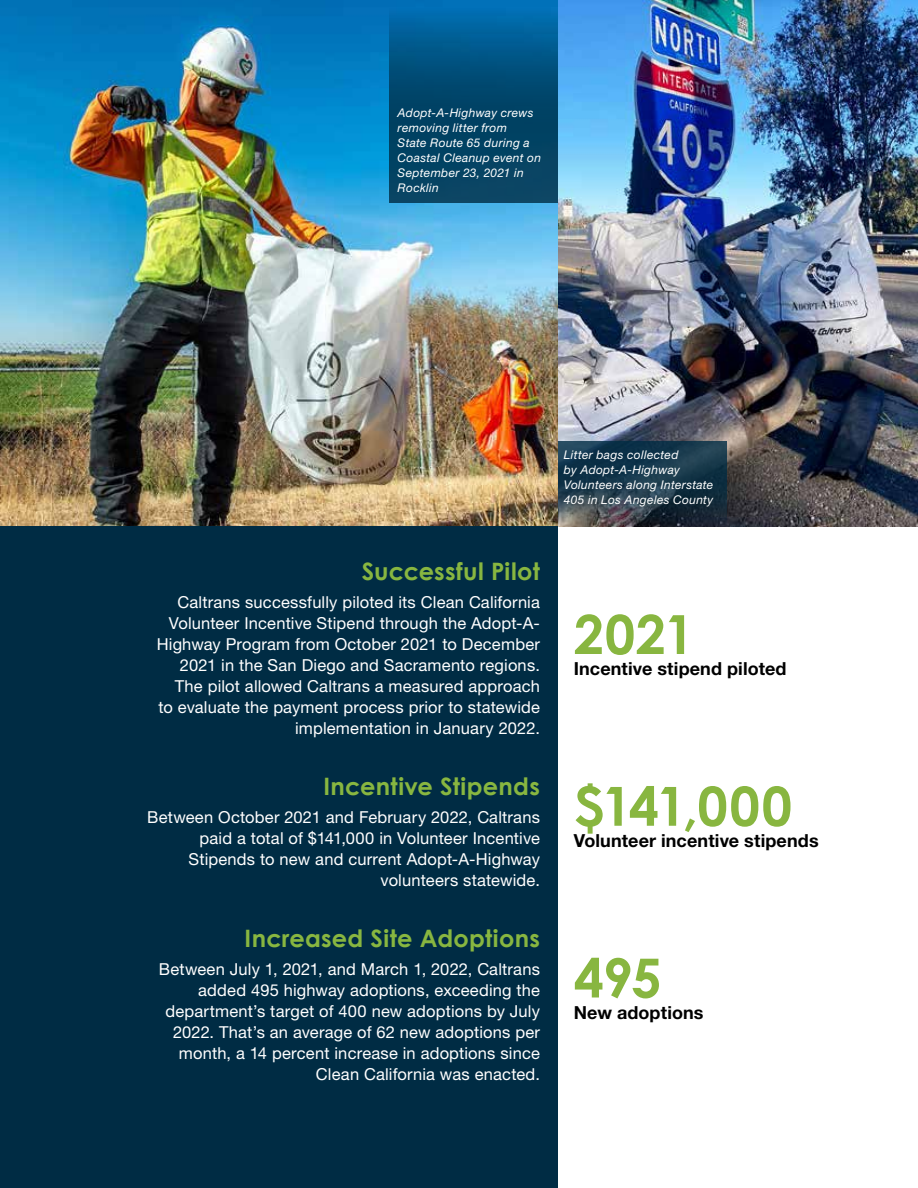
<style>
.page{position:relative;width:918px;height:1188px;background:#fff}
.page>*{position:absolute;margin:0;border:0;box-sizing:border-box;transform-origin:0 0}
.t1{font:700 54px "Century Gothic";letter-spacing:-.02em;color:#88b640}
.t2{font:700 24px "Century Gothic";letter-spacing:.01em;color:#88b640}
.t3{font:700 18px "Helvetica Neue LT Std";letter-spacing:.005em;color:#000}
.t4{font:16.5px/21px "Helvetica Neue LT Std";letter-spacing:.01em;color:#fff;text-align:right}
.t5{font:italic 12px/15px "Helvetica Neue LT Std";letter-spacing:.025em;color:#fff}
</style>
<div class="page">
<img style="left:0;top:0;width:918px;height:526px">
<div style="left:0;top:526px;width:558px;height:662px;background:#002c44"></div>
<svg style="left:389px;top:0;width:169px;height:202px;background:#014e78"></svg>
<svg style="left:558px;top:441px;width:169px;height:85px;background:#213a4b"></svg>
<p class="t5" style="left:398px;top:105px;width:145px">Adopt-A-Highway crews removing litter from<br>State Route 65 during a<br>Coastal Cleanup event on<br>September 23, 2021 in<br>Rocklin</p>
<h2 class="t2" style="left:362px;top:556px;width:180px">Successful Pilot</h2>
<p class="t4" style="left:157px;top:591px;width:385px">Caltrans successfully piloted its Clean California Volunteer Incentive Stipend through the Adopt-A-Highway Program from October 2021 to December 2021 in the San Diego and Sacramento regions.<br>The pilot allowed Caltrans a measured approach to evaluate the payment process prior to statewide implementation in January 2022.</p>
<h2 class="t2" style="left:323px;top:771px;width:218px">Incentive Stipends</h2>
<p class="t4" style="left:147px;top:806px;width:394px">Between October 2021 and February 2022, Caltrans paid a total of $141,000 in Volunteer Incentive Stipends to new and current Adopt-A-Highway volunteers statewide.</p>
<h2 class="t2" style="left:245px;top:923px;width:297px">Increased Site Adoptions</h2>
<p class="t4" style="left:159px;top:958px;width:383px">Between July 1, 2021, and March 1, 2022, Caltrans added 495 highway adoptions, exceeding the department’s target of 400 new adoptions by July 2022. That’s an average of 62 new adoptions per month, a 14 percent increase in adoptions since Clean California was enacted.</p>
<p class="t5" style="left:564px;top:447px;width:151px">Litter bags collected<br>by Adopt-A-Highway<br>Volunteers along Interstate<br>405 in Los Angeles County</p>
<h1 class="t1" style="left:574px;top:600px;width:122px">2021</h1>
<p class="t3" style="left:574px;top:657px;width:214px">Incentive stipend piloted</p>
<h1 class="t1" style="left:574px;top:772px;width:220px">$141,000</h1>
<p class="t3" style="left:574px;top:829px;width:246px">Volunteer incentive stipends</p>
<h1 class="t1" style="left:574px;top:944px;width:89px">495</h1>
<p class="t3" style="left:574px;top:1001px;width:131px">New adoptions</p>
</div>
